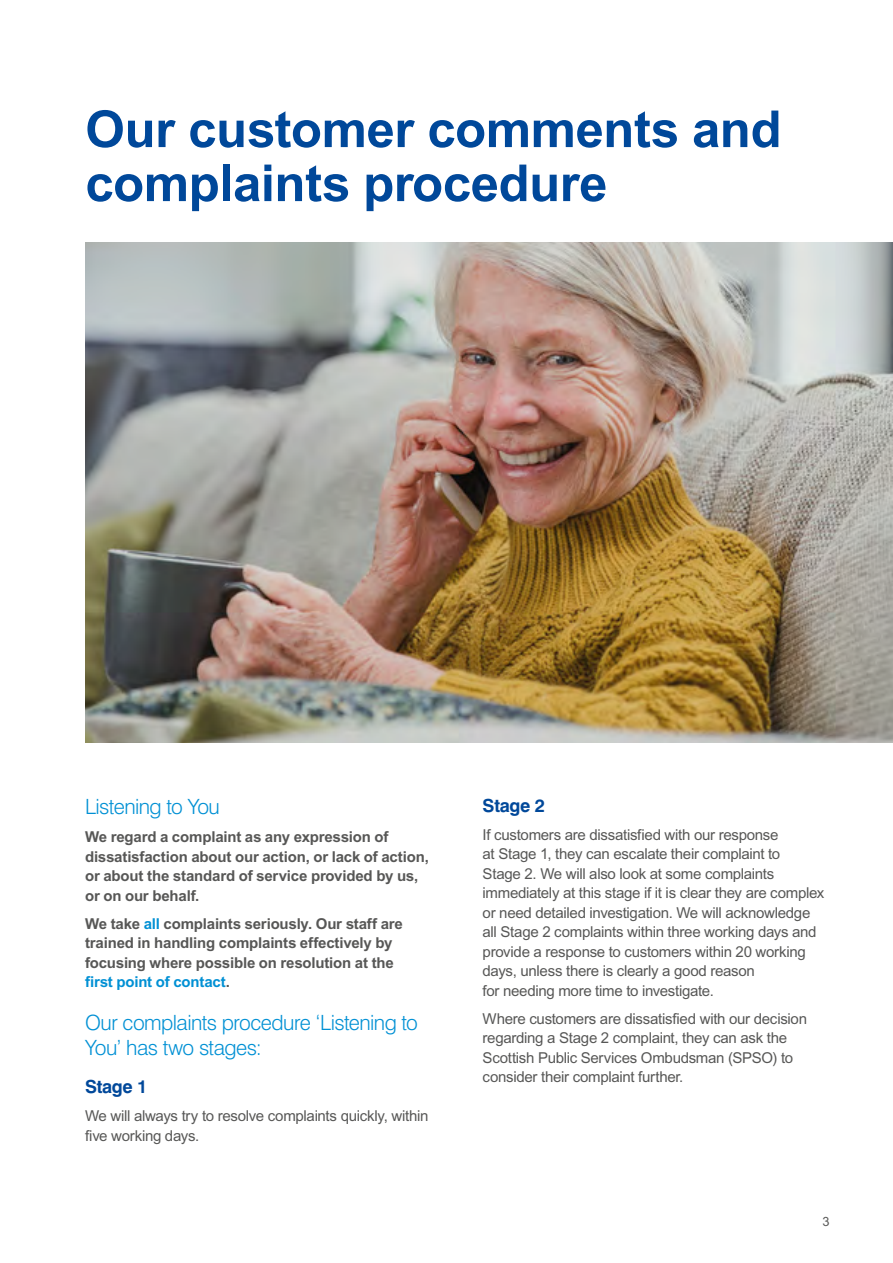
<style>
.page{position:relative;width:893px;height:1263px;background:#fff}
.page>*{position:absolute;margin:0;border:0;box-sizing:border-box;transform-origin:0 0}
.t1{font:700 51px/54px "Arial";letter-spacing:-.01em;color:#00489a}
.t2{font:300 21px/25.5px "Swiss 721 BT";letter-spacing:-.025em;color:#0090d4}
.t3{font:700 18px "Swiss 721 BT";letter-spacing:-.02em;color:#00489a}
.t4{font:15px/19.5px "Arial";letter-spacing:-.02em;color:#575756}
.t5{font:700 15px/19.5px "Arial";letter-spacing:-.015em;color:#575756}
.t6{font:12.75px "Arial";color:#575756}
.s1{color:#0090d4}
</style>
<div class="page">
<img style="left:85px;top:242px;width:808px;height:500px">
<h1 class="t1" style="left:85px;top:102px;width:698px">Our customer comments and complaints procedure</h1>
<h2 class="t2" style="left:85px;top:794px;width:136px">Listening to You</h2>
<p class="t5" style="left:85px;top:827px;width:345px">We regard a complaint as any expression of dissatisfaction about our action, or lack of action, or about the standard of service provided by us, or on our behalf.</p>
<p class="t5" style="left:85px;top:914px;width:319px">We take <span class="s1">all</span> complaints seriously. Our staff are trained in handling complaints effectively by focusing where possible on resolution at the <span class="s1">first point of contact</span>.</p>
<h2 class="t2" style="left:85px;top:1009px;width:334px">Our complaints procedure ‘Listening to<br>You’ has two stages:</h2>
<p class="t3" style="left:85px;top:1076px;width:64px">Stage 1</p>
<p class="t4" style="left:85px;top:1106px;width:345px">We will always try to resolve complaints quickly, within five working days.</p>
<p class="t3" style="left:483px;top:794px;width:64px">Stage 2</p>
<p class="t4" style="left:483px;top:825px;width:343px">If customers are dissatisfied with our response<br>at Stage 1, they can escalate their complaint to<br>Stage 2. We will also look at some complaints immediately at this stage if it is clear they are complex or need detailed investigation. We will acknowledge all Stage 2 complaints within three working days and provide a response to customers within 20 working days, unless there is clearly a good reason<br>for needing more time to investigate.</p>
<p class="t4" style="left:483px;top:1009px;width:326px">Where customers are dissatisfied with our decision regarding a Stage 2 complaint, they can ask the Scottish Public Services Ombudsman (SPSO) to consider their complaint further.</p>
<p class="t6" style="left:822px;top:1214px;width:9px">3</p>
</div>
